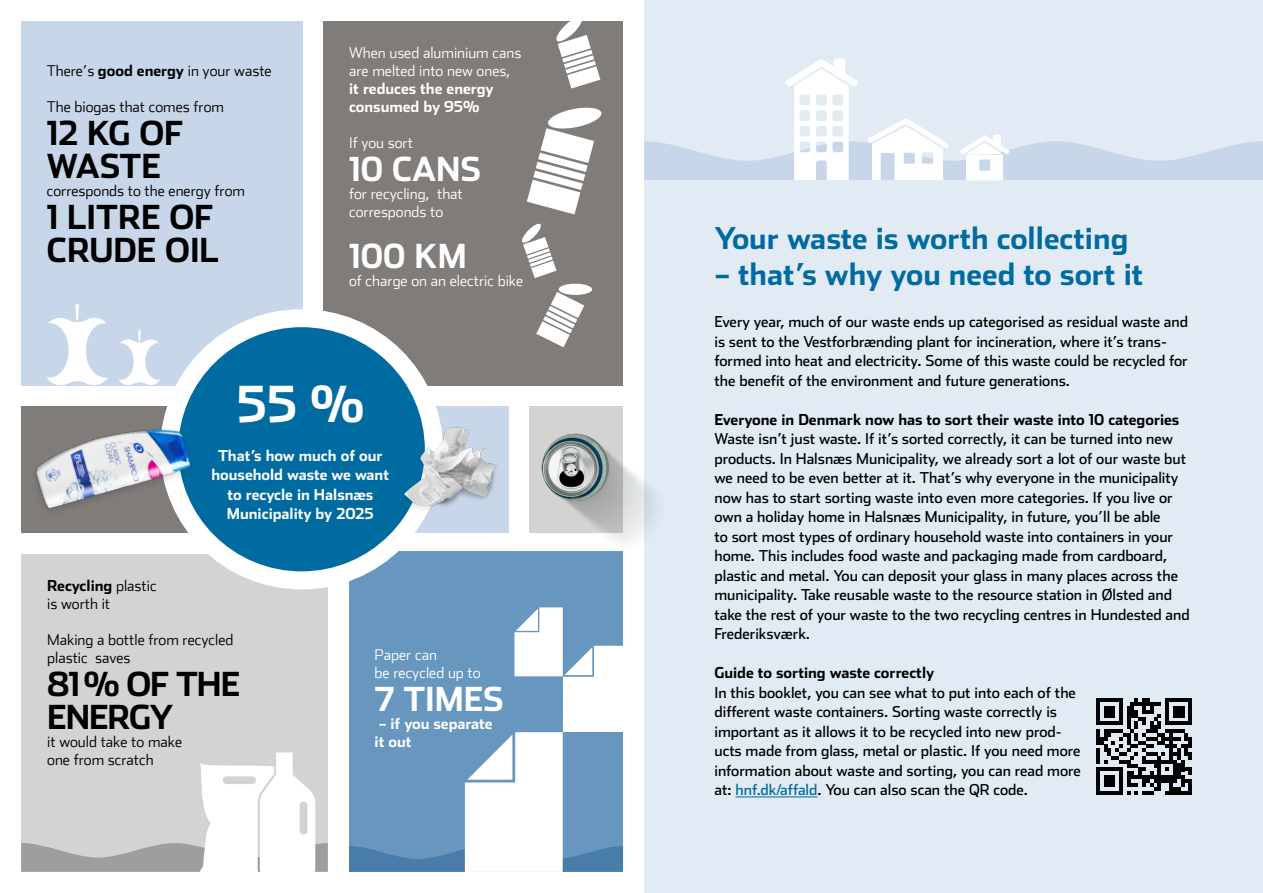
<style>
.page{position:relative;width:1263px;height:893px;background:#fff}
.page>*{position:absolute;margin:0;border:0;box-sizing:border-box;transform-origin:0 0}
.t1{font:700 49.5px "Stainless";color:#fff}
.t2{font:700 33px/33px "Stainless";letter-spacing:-.01em;color:#000}
.t3{font:700 33px "Stainless";color:#fff}
.t4{font:700 33px/33px "Stainless";letter-spacing:-.03em;color:#000}
.t5{font:700 30px "Stainless";color:#006ba0}
.t6{font:15px/19.5px "Stainless";color:#000}
.t7{font:300 15px/18px "Stainless";color:#000}
.t8{font:300 15px/18px "Stainless";color:#fff}
.t9{font:700 15px/19.5px "Stainless";color:#fff}
.t10{font:700 15px "Stainless";color:#000}
.s1{font-weight:700}
.s2{color:#006ba0}
</style>
<div class="page">
<div style="left:644px;top:0;width:619px;height:893px;background:#e2eaf4"></div>
<div style="left:324px;top:22px;width:299px;height:364px;background:#7f7c7a"></div>
<div style="left:21px;top:22px;width:281px;height:364px;background:#c7d6e8"></div>
<div style="left:22px;top:554px;width:306px;height:318px;background:#d4d3d2"></div>
<div style="left:530px;top:407px;width:93px;height:126px;background:#d4d3d2"></div>
<div style="left:349px;top:551px;width:274px;height:321px;background:#6797bf"></div>
<svg style="left:46px;top:304px;width:62px;height:81px"></svg>
<svg style="left:119px;top:330px;width:41px;height:55px"></svg>
<div style="left:169px;top:318px;width:265px;height:262px;background:#006ba0;border-radius:50%"></div>
<div style="left:160px;top:309px;width:283px;height:280px;border:18px solid #fff;border-radius:50%"></div>
<img style="left:529px;top:425px;width:114px;height:123px">
<svg style="left:527px;top:107px;width:75px;height:107px"></svg>
<svg style="left:555px;top:21px;width:45px;height:68px"></svg>
<div style="left:559px;top:284px;width:33px;height:11px;background:#fff;border-radius:50%"></div>
<svg style="left:536px;top:292px;width:48px;height:55px"></svg>
<svg style="left:522px;top:223px;width:34px;height:55px"></svg>
<svg style="left:21px;top:752px;width:307px;height:120px"></svg>
<img style="left:391px;top:411px;width:118px;height:122px">
<svg style="left:349px;top:607px;width:274px;height:265px"></svg>
<img style="left:21px;top:390px;width:193px;height:168px">
<svg style="left:644px;top:58px;width:619px;height:122px"></svg>
<hr style="left:735px;top:797px;width:82px;height:1px;background:#006ba0">
<svg style="left:1096px;top:698px;width:96px;height:96px"></svg>
<p class="t7" style="left:47px;top:62px;width:226px">There’s <span class="s1">good energy</span> in your waste</p>
<p class="t7" style="left:47px;top:98px;width:179px">The biogas that comes from</p>
<h2 class="t2" style="left:47px;top:116px;width:138px">12 KG OF<br>WASTE</h2>
<p class="t7" style="left:47px;top:182px;width:200px">corresponds to the energy from</p>
<h2 class="t2" style="left:47px;top:200px;width:174px">1 LITRE OF<br>CRUDE OIL</h2>
<p class="t8" style="left:349px;top:44px;width:174px">When used aluminium cans are melted into new ones,</p>
<p class="t9" style="left:349px;top:79px;width:146px;line-height:18px">it reduces the energy consumed by 95%</p>
<p class="t8" style="left:349px;top:134px;width:65px">If you sort</p>
<h2 class="t3" style="left:349px;top:149px;width:134px">10 CANS</h2>
<p class="t8" style="left:349px;top:185px;width:115px">for recycling, that corresponds to</p>
<h2 class="t3" style="left:349px;top:236px;width:119px">100 KM</h2>
<p class="t8" style="left:349px;top:272px;width:176px">of charge on an electric bike</p>
<h1 class="t1" style="left:237px;top:373px;width:129px">55 %</h1>
<p class="t9" style="left:211px;top:445px;width:179px;text-align:center">That’s how much of our household waste we want to recycle in Halsnæs<br>Municipality by 2025</p>
<p class="t7" style="left:47px;top:576px;width:111px"><span class="s1">Recycling</span> plastic is worth it</p>
<p class="t7" style="left:47px;top:630px;width:188px">Making a bottle from recycled plastic saves</p>
<h2 class="t4" style="left:47px;top:667px;width:194px">81% OF THE<br>ENERGY</h2>
<p class="t7" style="left:47px;top:732px;width:136px">it would take to make one from scratch</p>
<p class="t8" style="left:375px;top:645px;width:107px">Paper can<br>be recycled up to</p>
<h2 class="t3" style="left:375px;top:679px;width:131px">7 TIMES</h2>
<p class="t9" style="left:375px;top:714px;width:119px;line-height:18px">– if you separate it out</p>
<h3 class="t5" style="left:714px;top:220px;width:415px">Your waste is worth collecting</h3>
<h3 class="t5" style="left:714px;top:256px;width:431px">– that’s why you need to sort it</h3>
<p class="t6" style="left:714px;top:312px;width:475px">Every year, much of our waste ends up categorised as residual waste and is sent to the Vestforbrænding plant for incineration, where it’s trans&shy;formed into heat and electricity. Some of this waste could be recycled for the benefit of the environment and future generations.</p>
<p class="t10" style="left:714px;top:410px;width:466px">Everyone in Denmark now has to sort their waste into 10 categories</p>
<p class="t6" style="left:714px;top:429px;width:477px">Waste isn’t just waste. If it’s sorted correctly, it can be turned into new products. In Halsnæs Municipality, we already sort a lot of our waste but we need to be even better at it. That’s why everyone in the municipality now has to start sorting waste into even more categories. If you live or own a holiday home in Halsnæs Municipality, in future, you’ll be able<br>to sort most types of ordinary household waste into containers in your home. This includes food waste and packaging made from cardboard, plastic and metal. You can deposit your glass in many places across the municipality. Take reusable waste to the resource station in Ølsted and take the rest of your waste to the two recycling centres in Hundested and Frederiksværk.</p>
<p class="t10" style="left:714px;top:663px;width:221px">Guide to sorting waste correctly</p>
<p class="t6" style="left:714px;top:682px;width:368px">In this booklet, you can see what to put into each of the different waste containers. Sorting waste correctly is important as it allows it to be recycled into new prod&shy;ucts made from glass, metal or plastic. If you need more information about waste and sorting, you can read more at: <span class="s2">hnf.dk/affald</span>. You can also scan the QR code.</p>
</div>
